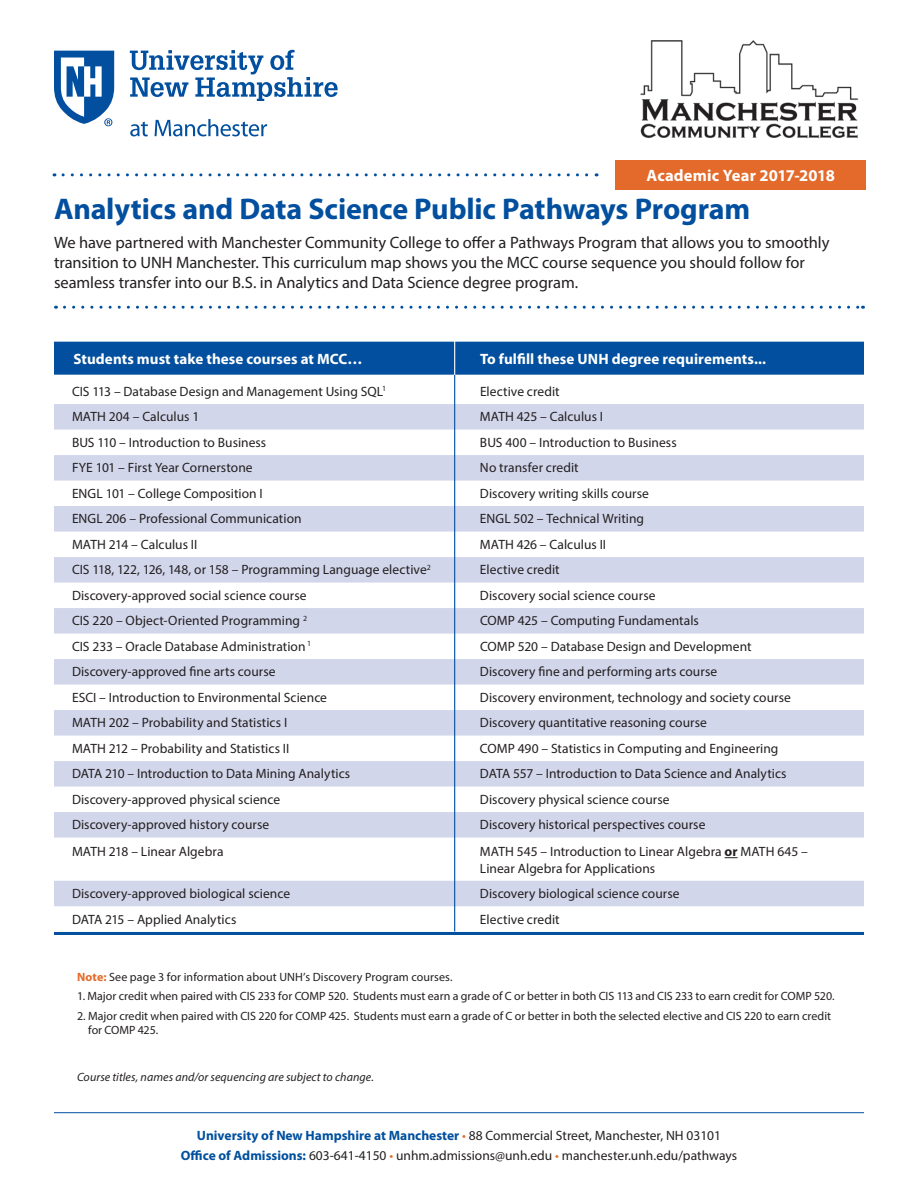
<style>
.page{position:relative;width:918px;height:1188px;background:#fff}
.page>*{position:absolute;margin:0;border:0;box-sizing:border-box;transform-origin:0 0}
.t1{font:700 30px "Myriad Pro";letter-spacing:-.005em;color:#014f9e}
.H1_intro_text{font:16.5px/19.8px "Myriad Pro";letter-spacing:-.005em;color:#231f20}
.t2{font:700 16.5px "Myriad Pro";letter-spacing:.005em;color:#fff}
.Paragraph_L2{font:700 15px "Myriad Pro";letter-spacing:.005em;color:#fff}
.Paragraph_L4{font:13.5px/19.2px "Myriad Pro";color:#231f20;text-align:center}
.Paragraph_L3_blue_ba{font:13.5px "Myriad Pro";letter-spacing:.005em;color:#231f20}
.Paragraph_L5__last{font:13.5px "Myriad Pro";color:#231f20}
.Notes{font:12px/14.4px "Myriad Pro";color:#231f20}
.Notes-2{font:italic 12px "Myriad Pro";letter-spacing:.005em;color:#231f20}
.s1{font-weight:700}
.s2{font-weight:700;color:#e36a2a}
.s3{font-weight:700;color:#014f9e}
.s4{color:#e36a2a}
</style>
<div class="page">
<hr style="left:54px;top:1112px;width:810px;height:1px;background:#014f9e">
<svg style="left:54px;top:51px;width:60px;height:75px"></svg>
<svg style="left:130px;top:50px;width:208px;height:51px"></svg>
<svg style="left:130px;top:122px;width:18px;height:14px"></svg>
<svg style="left:155px;top:119px;width:112px;height:17px"></svg>
<svg style="left:63px;top:173px;width:534px;height:3px"></svg>
<div style="left:616px;top:160px;width:250px;height:30px;background:#e36a2a"></div>
<img style="left:640px;top:41px;width:219px;height:98px">
<svg style="left:64px;top:306px;width:799px;height:3px"></svg>
<div style="left:54px;top:342px;width:810px;height:33px;background:#014f9e"></div>
<div style="left:54px;top:404px;width:810px;height:26px;background:#d2d6eb"></div>
<div style="left:54px;top:455px;width:810px;height:26px;background:#d2d6eb"></div>
<div style="left:54px;top:506px;width:810px;height:26px;background:#d2d6eb"></div>
<div style="left:54px;top:557px;width:810px;height:26px;background:#d2d6eb"></div>
<div style="left:54px;top:608px;width:810px;height:26px;background:#d2d6eb"></div>
<div style="left:54px;top:659px;width:810px;height:26px;background:#d2d6eb"></div>
<div style="left:54px;top:710px;width:810px;height:26px;background:#d2d6eb"></div>
<div style="left:54px;top:761px;width:810px;height:26px;background:#d2d6eb"></div>
<div style="left:54px;top:812px;width:810px;height:26px;background:#d2d6eb"></div>
<svg style="left:725px;top:857px;width:13px;height:1px"></svg>
<div style="left:54px;top:881px;width:810px;height:25px;background:#d2d6eb"></div>
<hr style="left:54px;top:932px;width:810px;height:3px;background:#014f9e">
<hr style="left:454px;top:375px;width:1px;height:556px;background:#014f9e">
<hr style="left:454px;top:339px;width:1px;height:36px;background:#fff">
<p class="t2" style="left:647px;top:165px;width:190px">Academic Year 2017-2018</p>
<h1 class="t1" style="left:54px;top:190px;width:698px">Analytics and Data Science Public Pathways Program</h1>
<p class="H1_intro_text" style="left:54px;top:232px;width:777px">We have partnered with Manchester Community College to offer a Pathways Program that allows you to smoothly transition to UNH Manchester. This curriculum map shows you the MCC course sequence you should follow for seamless transfer into our B.S. in Analytics and Data Science degree program.</p>
<p class="Paragraph_L2" style="left:74px;top:350px;width:291px">Students must take these courses at MCC…</p>
<p class="Paragraph_L2" style="left:480px;top:350px;width:288px">To fulfill these UNH degree requirements...</p>
<p class="Paragraph_L4" style="left:72px;top:382px;width:316px">CIS 113 – Database Design and Management Using SQL<sup>1</sup></p>
<p class="Paragraph_L4" style="left:480px;top:382px;width:81px">Elective credit</p>
<p class="Paragraph_L3_blue_ba" style="left:72px;top:408px;width:129px">MATH 204 – Calculus 1</p>
<p class="Paragraph_L3_blue_ba" style="left:480px;top:408px;width:125px">MATH 425 – Calculus I</p>
<p class="Paragraph_L4" style="left:72px;top:433px;width:196px">BUS 110 – Introduction to Business</p>
<p class="Paragraph_L4" style="left:480px;top:433px;width:198px">BUS 400 – Introduction to Business</p>
<p class="Paragraph_L3_blue_ba" style="left:72px;top:459px;width:182px">FYE 101 – First Year Cornerstone</p>
<p class="Paragraph_L3_blue_ba" style="left:480px;top:459px;width:100px">No transfer credit</p>
<p class="Paragraph_L4" style="left:72px;top:484px;width:192px">ENGL 101 – College Composition I</p>
<p class="Paragraph_L4" style="left:480px;top:484px;width:171px">Discovery writing skills course</p>
<p class="Paragraph_L3_blue_ba" style="left:72px;top:510px;width:231px">ENGL 206 – Professional Communication</p>
<p class="Paragraph_L3_blue_ba" style="left:480px;top:510px;width:166px">ENGL 502 – Technical Writing</p>
<p class="Paragraph_L4" style="left:72px;top:535px;width:127px">MATH 214 – Calculus II</p>
<p class="Paragraph_L4" style="left:480px;top:535px;width:128px">MATH 426 – Calculus II</p>
<p class="Paragraph_L3_blue_ba" style="left:72px;top:561px;width:360px">CIS 118, 122, 126, 148, or 158 – Programming Language elective<sup>2</sup></p>
<p class="Paragraph_L3_blue_ba" style="left:480px;top:561px;width:81px">Elective credit</p>
<p class="Paragraph_L4" style="left:72px;top:586px;width:236px">Discovery-approved social science course</p>
<p class="Paragraph_L4" style="left:480px;top:586px;width:177px">Discovery social science course</p>
<p class="Paragraph_L3_blue_ba" style="left:72px;top:612px;width:237px">CIS 220 – Object-Oriented Programming <sup>2</sup></p>
<p class="Paragraph_L3_blue_ba" style="left:480px;top:612px;width:220px">COMP 425 – Computing Fundamentals</p>
<p class="Paragraph_L4" style="left:72px;top:637px;width:241px">CIS 233 – Oracle Database Administration <sup>1</sup></p>
<p class="Paragraph_L4" style="left:480px;top:637px;width:273px">COMP 520 – Database Design and Development</p>
<p class="Paragraph_L3_blue_ba" style="left:72px;top:663px;width:205px">Discovery-approved fine arts course</p>
<p class="Paragraph_L3_blue_ba" style="left:480px;top:663px;width:239px">Discovery fine and performing arts course</p>
<p class="Paragraph_L4" style="left:72px;top:688px;width:257px">ESCI – Introduction to Environmental Science</p>
<p class="Paragraph_L4" style="left:480px;top:688px;width:312px">Discovery environment, technology and society course</p>
<p class="Paragraph_L3_blue_ba" style="left:72px;top:714px;width:217px">MATH 202 – Probability and Statistics I</p>
<p class="Paragraph_L3_blue_ba" style="left:480px;top:714px;width:228px">Discovery quantitative reasoning course</p>
<p class="Paragraph_L4" style="left:72px;top:739px;width:219px">MATH 212 – Probability and Statistics II</p>
<p class="Paragraph_L4" style="left:480px;top:739px;width:300px">COMP 490 – Statistics in Computing and Engineering</p>
<p class="Paragraph_L3_blue_ba" style="left:72px;top:765px;width:280px">DATA 210 – Introduction to Data Mining Analytics</p>
<p class="Paragraph_L3_blue_ba" style="left:480px;top:765px;width:308px">DATA 557 – Introduction to Data Science and Analytics</p>
<p class="Paragraph_L4" style="left:72px;top:790px;width:210px">Discovery-approved physical science</p>
<p class="Paragraph_L4" style="left:480px;top:790px;width:191px">Discovery physical science course</p>
<p class="Paragraph_L3_blue_ba" style="left:72px;top:816px;width:199px">Discovery-approved history course</p>
<p class="Paragraph_L3_blue_ba" style="left:480px;top:816px;width:227px">Discovery historical perspectives course</p>
<p class="Paragraph_L4" style="left:72px;top:842px;width:153px">MATH 218 – Linear Algebra</p>
<p class="Paragraph_L4" style="left:480px;top:844px;width:329px;line-height:16.2px;text-align:left">MATH 545 – Introduction to Linear Algebra <span class="s1">or</span> MATH 645 –<br>Linear Algebra for Applications</p>
<p class="Paragraph_L3_blue_ba" style="left:72px;top:885px;width:220px">Discovery-approved biological science</p>
<p class="Paragraph_L3_blue_ba" style="left:480px;top:885px;width:201px">Discovery biological science course</p>
<p class="Paragraph_L5__last" style="left:72px;top:911px;width:166px">DATA 215 – Applied Analytics</p>
<p class="Paragraph_L5__last" style="left:480px;top:911px;width:81px">Elective credit</p>
<p class="Notes" style="left:77px;top:970px;width:377px"><span class="s2">Note:</span> See page 3 for information about UNH’s Discovery Program courses.</p>
<p class="Notes" style="left:77px;top:989px;width:759px">1. Major credit when paired with CIS 233 for COMP 520. Students must earn a grade of C or better in both CIS 113 and CIS 233 to earn credit for COMP 520.</p>
<p class="Notes" style="left:88px;top:1008px;width:745px;text-indent:-11px">2. Major credit when paired with CIS 220 for COMP 425. Students must earn a grade of C or better in both the selected elective and CIS 220 to earn credit for COMP 425.</p>
<p class="Notes-2" style="left:77px;top:1069px;width:298px">Course titles, names and/or sequencing are subject to change.</p>
<p class="Paragraph_L4" style="left:181px;top:1126px;width:558px"><span class="s3">University of New Hampshire at Manchester</span> <span class="s4">•</span> 88 Commercial Street, Manchester, NH 03101<br><span class="s3">Office of Admissions:</span> 603-641-4150 <span class="s4">•</span> unhm.admissions@unh.edu <span class="s4">•</span> manchester.unh.edu/pathways</p>
</div>
